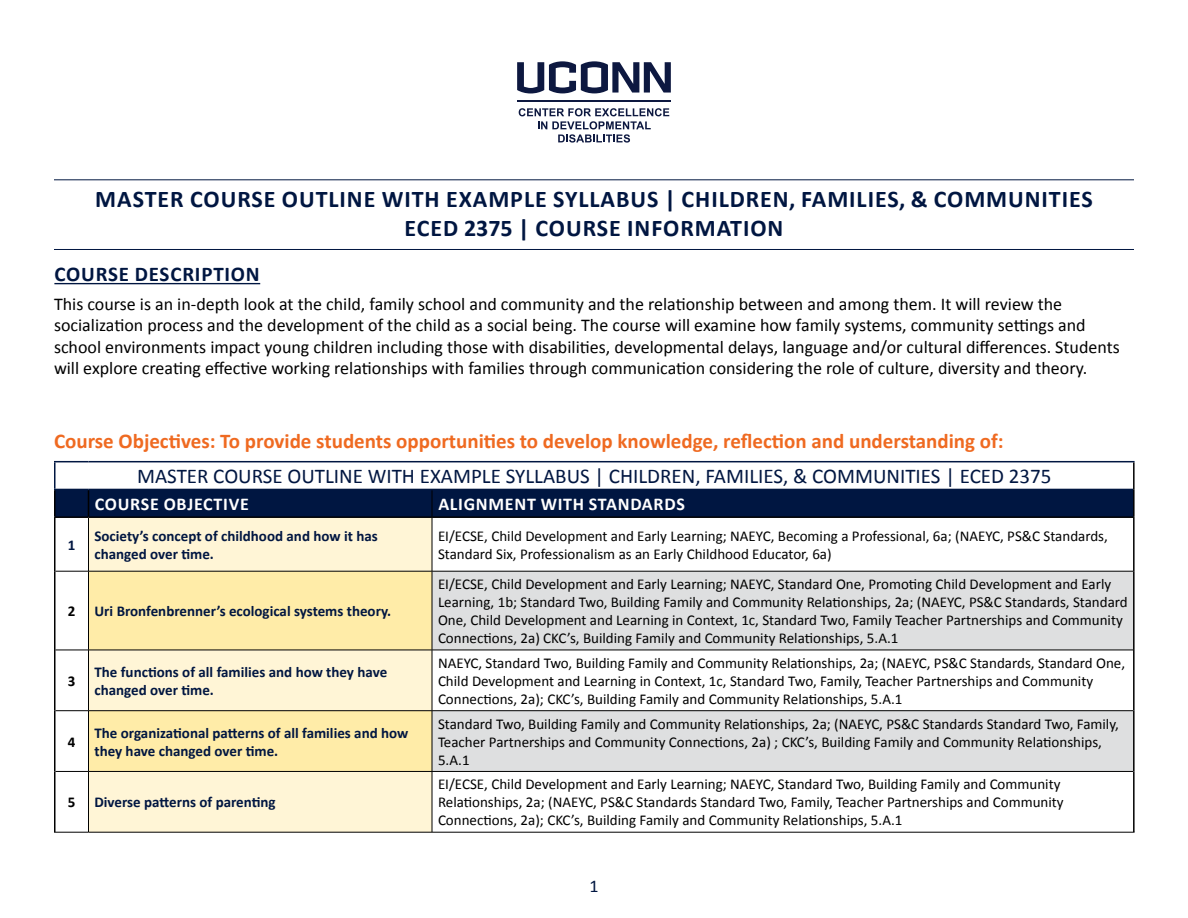
<style>
.page{position:relative;width:1188px;height:918px;background:#fff}
.page>*{position:absolute;margin:0;border:0;box-sizing:border-box;transform-origin:0 0}
.t1{font:700 24px/28.8px "Calibri";letter-spacing:.04em;color:#001641;text-align:center}
.t2{font:700 21px "Calibri";color:#ef6a21}
.t3{font:21px "Calibri";color:#001641}
.t4{font:700 21px "Calibri";letter-spacing:.04em;color:#001641}
.t5{font:18px/21.6px "Calibri";color:#000}
.t6{font:700 18px "Calibri";letter-spacing:.04em;color:#fff}
.t7{font:18px "Calibri";color:#001641}
.t8{font:15px/18px "Calibri";color:#000}
.t9{font:700 15px/18px "Calibri";color:#001641}
.t10{font:700 15px "Calibri";color:#000}
</style>
<div class="page">
<svg style="left:517px;top:61px;width:154px;height:32px"></svg>
<hr style="left:517px;top:100px;width:154px;height:2px;background:#0d1840">
<svg style="left:519px;top:108px;width:150px;height:35px"></svg>
<hr style="left:54px;top:180px;width:1080px;height:1px;background:#001641">
<hr style="left:54px;top:249px;width:1080px;height:1px;background:#001641">
<hr style="left:54px;top:283px;width:206px;height:1px;background:#001641">
<svg style="left:56px;top:462px;width:1077px;height:370px"></svg>
<div style="left:89px;top:518px;width:343px;height:314px;background:#fff5d6"></div>
<svg style="left:433px;top:518px;width:700px;height:314px"></svg>
<svg style="left:89px;top:572px;width:343px;height:199px;background:#fdedb4"></svg>
<svg style="left:433px;top:572px;width:700px;height:199px;fill:#dedfe0"></svg>
<hr style="left:432px;top:518px;width:1px;height:53px;background:#000">
<hr style="left:56px;top:571px;width:32px;height:1px;background:#000">
<hr style="left:88px;top:571px;width:344px;height:1px;background:#000">
<hr style="left:432px;top:571px;width:701px;height:1px;background:#000">
<hr style="left:432px;top:571px;width:1px;height:79px;background:#000">
<hr style="left:56px;top:650px;width:32px;height:1px;background:#000">
<hr style="left:88px;top:650px;width:344px;height:1px;background:#000">
<hr style="left:432px;top:650px;width:701px;height:1px;background:#000">
<hr style="left:432px;top:650px;width:1px;height:61px;background:#000">
<hr style="left:56px;top:710px;width:32px;height:1px;background:#000">
<hr style="left:88px;top:710px;width:344px;height:1px;background:#000">
<hr style="left:432px;top:710px;width:701px;height:1px;background:#000">
<hr style="left:432px;top:711px;width:1px;height:60px;background:#000">
<hr style="left:56px;top:771px;width:32px;height:1px;background:#000">
<hr style="left:88px;top:771px;width:344px;height:1px;background:#000">
<hr style="left:432px;top:771px;width:701px;height:1px;background:#000">
<hr style="left:432px;top:772px;width:1px;height:60px;background:#000">
<hr style="left:54px;top:832px;width:34px;height:1px;background:#000">
<hr style="left:88px;top:832px;width:344px;height:1px;background:#000">
<hr style="left:432px;top:832px;width:703px;height:1px;background:#000">
<div style="left:56px;top:490px;width:1077px;height:26px;background:#001641"></div>
<hr style="left:54px;top:516px;width:34px;height:2px;background:#000">
<hr style="left:88px;top:516px;width:344px;height:2px;background:#000">
<hr style="left:432px;top:516px;width:703px;height:2px;background:#000">
<hr style="left:54px;top:489px;width:34px;height:1px;background:#001641">
<hr style="left:88px;top:489px;width:344px;height:1px;background:#001641">
<hr style="left:432px;top:489px;width:701px;height:1px;background:#001641">
<hr style="left:88px;top:518px;width:1px;height:53px;background:#000">
<hr style="left:88px;top:571px;width:1px;height:79px;background:#000">
<hr style="left:88px;top:650px;width:1px;height:61px;background:#000">
<hr style="left:88px;top:711px;width:1px;height:60px;background:#000">
<hr style="left:88px;top:772px;width:1px;height:60px;background:#000">
<hr style="left:54px;top:518px;width:2px;height:53px;background:#000">
<hr style="left:1133px;top:518px;width:2px;height:53px;background:#000">
<hr style="left:54px;top:571px;width:2px;height:79px;background:#000">
<hr style="left:1133px;top:571px;width:2px;height:79px;background:#000">
<hr style="left:54px;top:650px;width:2px;height:61px;background:#000">
<hr style="left:1133px;top:650px;width:2px;height:61px;background:#000">
<hr style="left:54px;top:711px;width:2px;height:60px;background:#000">
<hr style="left:1133px;top:711px;width:2px;height:60px;background:#000">
<hr style="left:54px;top:771px;width:2px;height:61px;background:#000">
<hr style="left:1133px;top:771px;width:2px;height:61px;background:#000">
<hr style="left:54px;top:461px;width:34px;height:1px;background:#001641">
<hr style="left:54px;top:462px;width:2px;height:27px;background:#001641">
<hr style="left:88px;top:461px;width:344px;height:1px;background:#001641">
<hr style="left:432px;top:461px;width:703px;height:1px;background:#001641">
<hr style="left:1133px;top:462px;width:2px;height:27px;background:#000">
<hr style="left:54px;top:490px;width:2px;height:26px;background:#000">
<hr style="left:1133px;top:489px;width:2px;height:27px;background:#000">
<p class="t1" style="left:95px;top:184px;width:999px">MASTER COURSE OUTLINE WITH EXAMPLE SYLLABUS | CHILDREN, FAMILIES, &amp; COMMUNITIES<br>ECED 2375 | COURSE INFORMATION</p>
<p class="t4" style="left:54px;top:259px;width:207px">COURSE DESCRIPTION</p>
<p class="t5" style="left:54px;top:292px;width:1067px">This course is an in-depth look at the child, family school and community and the relationship between and among them. It will review the socialization process and the development of the child as a social being. The course will examine how family systems, community settings and school environments impact young children including those with disabilities, developmental delays, language and/or cultural differences. Students will explore creating effective working relationships with families through communication considering the role of culture, diversity and theory.</p>
<p class="t2" style="left:54px;top:426px;width:951px">Course Objectives: To provide students opportunities to develop knowledge, reflection and understanding of:</p>
<p class="t3" style="left:137px;top:463px;width:916px">MASTER COURSE OUTLINE WITH EXAMPLE SYLLABUS | CHILDREN, FAMILIES, &amp; COMMUNITIES | ECED 2375</p>
<p class="t6" style="left:95px;top:491px;width:155px">COURSE OBJECTIVE</p>
<p class="t6" style="left:438px;top:491px;width:248px">ALIGNMENT WITH STANDARDS</p>
<p class="t9" style="left:68px;top:535px;width:9px">1</p>
<p class="t9" style="left:94px;top:526px;width:285px">Society’s concept of childhood and how it has changed over time.</p>
<p class="t8" style="left:438px;top:526px;width:671px">EI/ECSE, Child Development and Early Learning; NAEYC, Becoming a Professional, 6a; (NAEYC, PS&amp;C Standards,<br>Standard Six, Professionalism as an Early Childhood Educator, 6a)</p>
<p class="t10" style="left:68px;top:601px;width:9px">2</p>
<p class="t9" style="left:94px;top:602px;width:298px">Uri Bronfenbrenner’s ecological systems theory.</p>
<p class="t8" style="left:438px;top:575px;width:691px">EI/ECSE, Child Development and Early Learning; NAEYC, Standard One, Promoting Child Development and Early Learning, 1b; Standard Two, Building Family and Community Relationships, 2a; (NAEYC, PS&amp;C Standards, Standard One, Child Development and Learning in Context, 1c, Standard Two, Family Teacher Partnerships and Community Connections, 2a) CKC’s, Building Family and Community Relationships, 5.A.1</p>
<p class="t10" style="left:68px;top:670px;width:9px">3</p>
<p class="t9" style="left:94px;top:662px;width:294px">The functions of all families and how they have changed over time.</p>
<p class="t8" style="left:438px;top:653px;width:689px">NAEYC, Standard Two, Building Family and Community Relationships, 2a; (NAEYC, PS&amp;C Standards, Standard One,<br>Child Development and Learning in Context, 1c, Standard Two, Family, Teacher Partnerships and Community<br>Connections, 2a); CKC’s, Building Family and Community Relationships, 5.A.1</p>
<p class="t10" style="left:68px;top:731px;width:9px">4</p>
<p class="t9" style="left:94px;top:723px;width:315px">The organizational patterns of all families and how they have changed over time.</p>
<p class="t8" style="left:438px;top:714px;width:682px">Standard Two, Building Family and Community Relationships, 2a; (NAEYC, PS&amp;C Standards Standard Two, Family,<br>Teacher Partnerships and Community Connections, 2a) ; CKC’s, Building Family and Community Relationships,<br>5.A.1</p>
<p class="t10" style="left:68px;top:792px;width:9px">5</p>
<p class="t9" style="left:94px;top:793px;width:183px">Diverse patterns of parenting</p>
<p class="t8" style="left:438px;top:775px;width:627px">EI/ECSE, Child Development and Early Learning; NAEYC, Standard Two, Building Family and Community<br>Relationships, 2a; (NAEYC, PS&amp;C Standards Standard Two, Family, Teacher Partnerships and Community<br>Connections, 2a); CKC’s, Building Family and Community Relationships, 5.A.1</p>
<p class="t7" style="left:589px;top:874px;width:11px">1</p>
</div>
